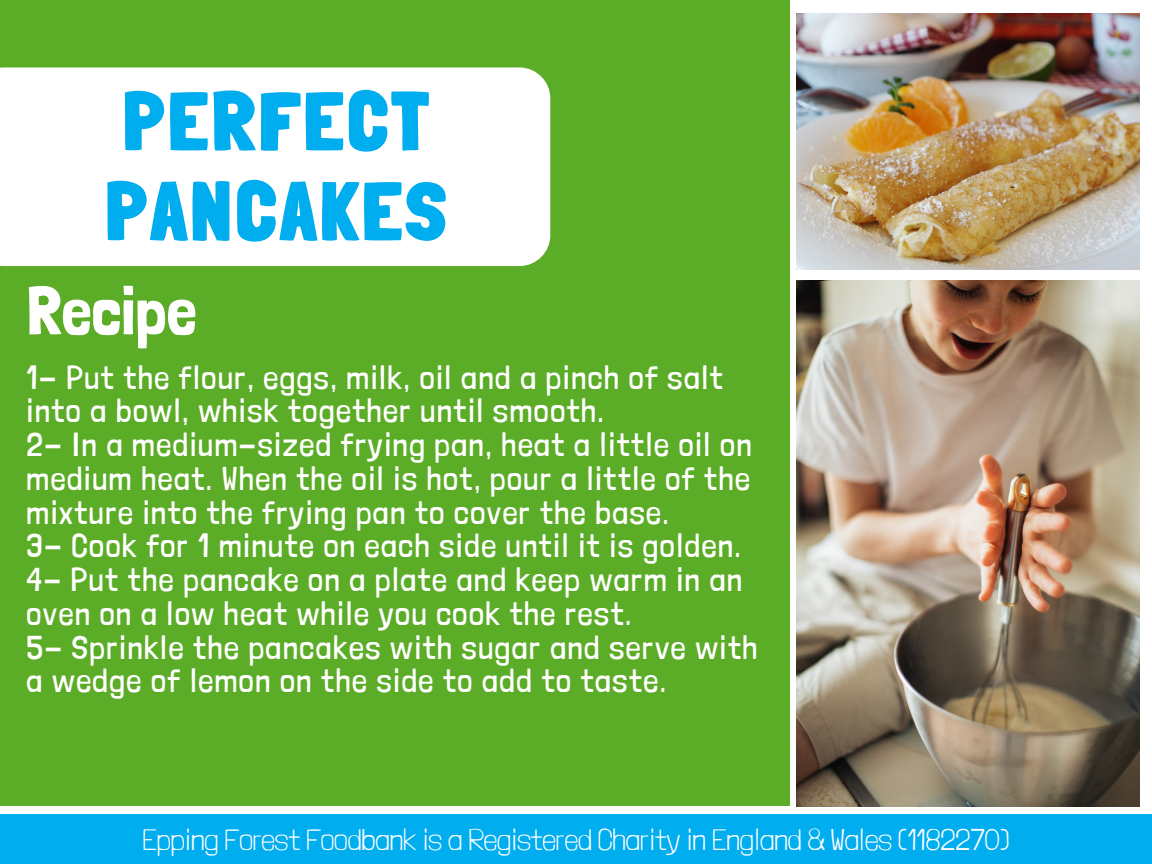
<style>
.page{position:relative;width:1152px;height:864px;background:#fff}
.page>*{position:absolute;margin:0;border:0;box-sizing:border-box;transform-origin:0 0}
.t1{font:900 82.5px/90px "Londrina Solid";letter-spacing:.05em;color:#00adef}
.t2{font:67.5px "Londrina Solid";color:#fff}
.t3{font:300 33px/33.8px "Londrina Solid";letter-spacing:.05em;color:#fff}
.t4{font:100 30px "Londrina Solid";color:#fff}
</style>
<div class="page">
<div style="left:0;top:0;width:790px;height:805px;background:#5bac26"></div>
<img style="left:797px;top:13px;width:343px;height:257px">
<img style="left:797px;top:281px;width:343px;height:525px">
<div style="left:0;top:67px;width:550px;height:199px;background:#fff"></div>
<div style="left:0;top:814px;width:1152px;height:50px;background:#00adef"></div>
<p class="t1" style="left:106px;top:76px;width:342px">PERFECT<br>PANCAKES</p>
<p class="t2" style="left:27px;top:271px;width:172px">Recipe</p>
<p class="t3" style="left:27px;top:360px;width:698px">1- Put the flour, eggs, milk, oil and a pinch of salt into a bowl, whisk together until smooth.</p>
<p class="t3" style="left:27px;top:428px;width:727px;text-align:justify">2- In a medium-sized frying pan, heat a little oil on medium heat. When the oil is hot, pour a little of the mixture into the frying pan to cover the base.</p>
<p class="t3" style="left:27px;top:529px;width:716px">3- Cook for 1 minute on each side until it is golden.</p>
<p class="t3" style="left:27px;top:563px;width:717px">4- Put the pancake on a plate and keep warm in an oven on a low heat while you cook the rest.</p>
<p class="t3" style="left:27px;top:630px;width:732px">5- Sprinkle the pancakes with sugar and serve with a wedge of lemon on the side to add to taste.</p>
<p class="t4" style="left:143px;top:821px;width:868px">Epping Forest Foodbank is a Registered Charity in England &amp; Wales (1182270)</p>
</div>
